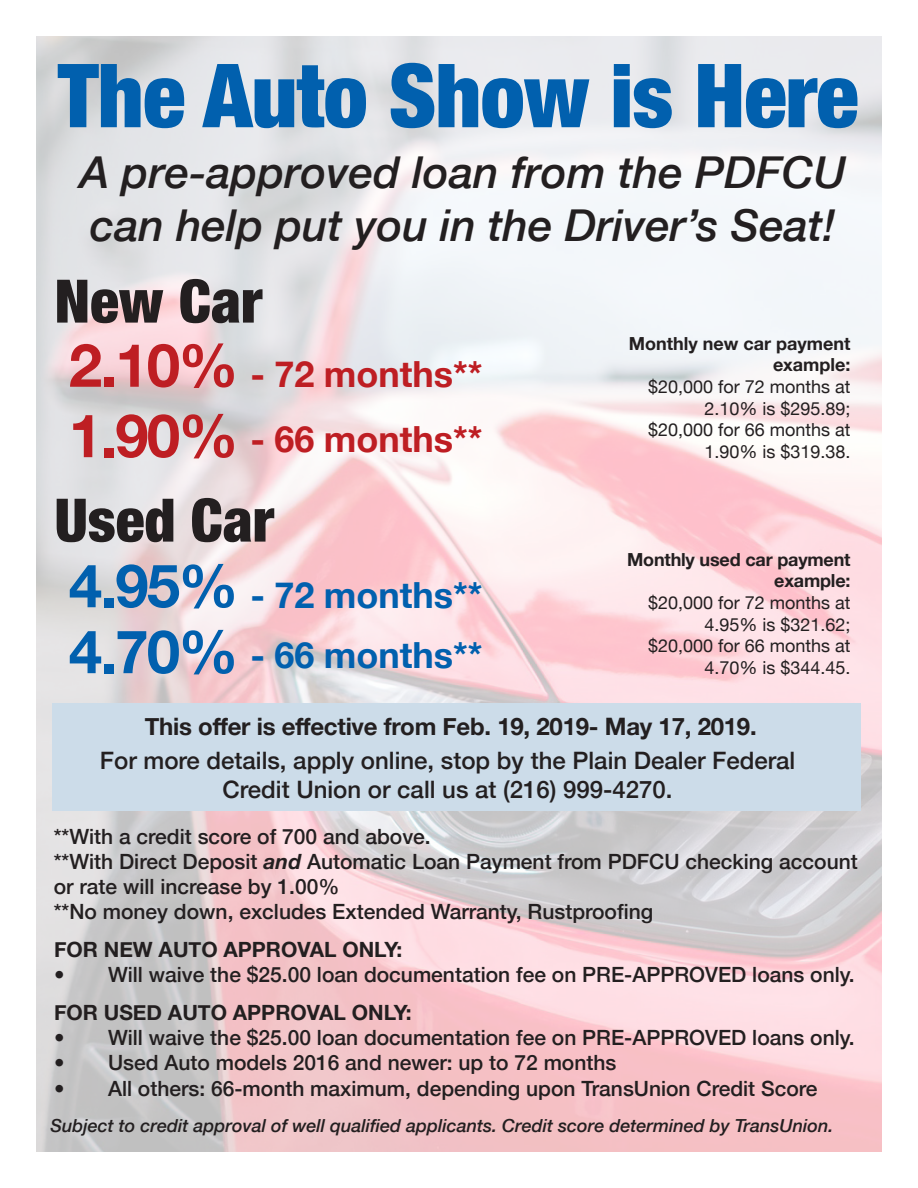
<style>
.page{position:relative;width:918px;height:1188px;background:#fff}
.page>*{position:absolute;margin:0;border:0;box-sizing:border-box;transform-origin:0 0}
.t1{font:900 condensed 88.5px "Helvetica Neue";letter-spacing:-.01em;color:#0160ae}
.t2{font:900 condensed 60px "Helvetica Neue";color:#231f20}
.t3{font:700 60px "Helvetica Neue";color:#be1e23}
.t4{font:700 60px "Helvetica Neue";color:#0160ae}
.t5{font:italic 500 43.95px/52.8px "Helvetica Neue";color:#231f20}
.t6{font:700 36px "Helvetica Neue";color:#be1e23}
.t7{font:700 36px "Helvetica Neue";color:#0160ae}
.t8{font:500 24px/34.5px "Helvetica Neue";color:#231f20;text-align:center}
.t9{font:500 21px/25.2px "Helvetica Neue";color:#231f20}
.t10{font:700 21px "Helvetica Neue";color:#231f20}
.t11{font:18px/21.6px "Helvetica Neue";color:#231f20;text-align:right}
.t12{font:italic 500 18px "Helvetica Neue";color:#231f20}
.t13{font:700 18px/21.6px "Helvetica Neue";letter-spacing:-.01em;color:#231f20;text-align:right}
.s1{font-weight:700}
.s2{font-weight:700;font-style:italic}
</style>
<div class="page">
<div style="left:52px;top:704px;width:809px;height:107px;background:#ccdce9"></div>
<p class="t1" style="left:58px;top:23px;width:802px">The Auto Show is Here</p>
<p class="t5" style="left:79px;top:144px;width:768px">A pre-approved loan from the PDFCU can help put you in the Driver’s Seat!</p>
<p class="t2" style="left:55px;top:252px;width:209px">New Car</p>
<p class="t3" style="left:69px;top:318px;width:171px">2.10%</p>
<p class="t3" style="left:69px;top:389px;width:171px">1.90%</p>
<p class="t13" style="left:629px;top:333px;width:223px">Monthly new car payment example:</p>
<p class="t11" style="left:648px;top:377px;width:204px">$20,000 for 72 months at<br>2.10% is $295.89; $20,000 for 66 months at<br>1.90% is $319.38.</p>
<p class="t6" style="left:250px;top:346px;width:233px">- 72 months**</p>
<p class="t6" style="left:250px;top:411px;width:233px">- 66 months**</p>
<p class="t2" style="left:55px;top:471px;width:221px">Used Car</p>
<p class="t4" style="left:69px;top:539px;width:171px">4.95%</p>
<p class="t4" style="left:69px;top:605px;width:171px">4.70%</p>
<p class="t7" style="left:250px;top:567px;width:233px">- 72 months**</p>
<p class="t7" style="left:250px;top:627px;width:233px">- 66 months**</p>
<p class="t13" style="left:627px;top:549px;width:225px">Monthly used car payment example:</p>
<p class="t11" style="left:648px;top:593px;width:204px">$20,000 for 72 months at<br>4.95% is $321.62;</p>
<p class="t11" style="left:648px;top:636px;width:204px">$20,000 for 66 months at<br>4.70% is $344.45.</p>
<p class="t8" style="left:100px;top:707px;width:697px"><span class="s1">This offer is effective from Feb. 19, 2019- May 17, 2019.<br></span>For more details, apply online, stop by the Plain Dealer Federal</p>
<p class="t8" style="left:223px;top:770px;width:452px">Credit Union or call us at (216) 999-4270.</p>
<p class="t9" style="left:54px;top:822px;width:379px">**With a credit score of 700 and above.</p>
<p class="t9" style="left:54px;top:847px;width:806px">**With Direct Deposit <span class="s2">and</span> Automatic Loan Payment from PDFCU checking account or rate will increase by 1.00%</p>
<p class="t9" style="left:54px;top:897px;width:601px">**No money down, excludes Extended Warranty, Rustproofing</p>
<p class="t10" style="left:54px;top:933px;width:350px">FOR NEW AUTO APPROVAL ONLY:</p>
<p class="t9" style="left:54px;top:961px;width:802px">• Will waive the $25.00 loan documentation fee on PRE-APPROVED loans only.</p>
<p class="t10" style="left:54px;top:996px;width:359px">FOR USED AUTO APPROVAL ONLY:</p>
<p class="t9" style="left:54px;top:1024px;width:802px">• Will waive the $25.00 loan documentation fee on PRE-APPROVED loans only.</p>
<p class="t9" style="left:54px;top:1049px;width:564px">• Used Auto models 2016 and newer: up to 72 months</p>
<p class="t9" style="left:54px;top:1074px;width:765px">• All others: 66-month maximum, depending upon TransUnion Credit Score</p>
<p class="t12" style="left:50px;top:1110px;width:785px">Subject to credit approval of well qualified applicants. Credit score determined by TransUnion.</p>
</div>
